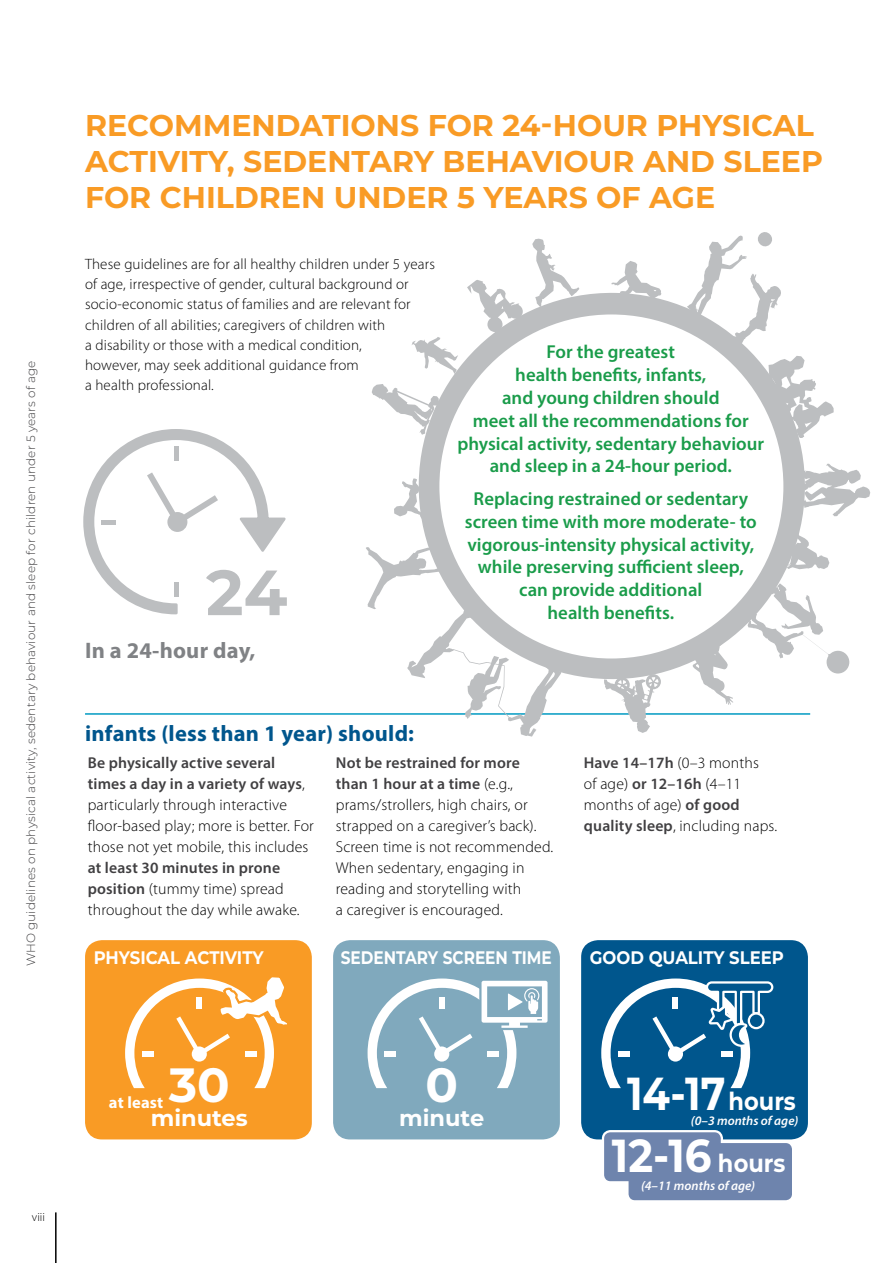
<style>
.page{position:relative;width:893px;height:1263px;background:#fff}
.page>*{position:absolute;margin:0;border:0;box-sizing:border-box;transform-origin:0 0}
.t1{font:700 63.75px "Montserrat";color:#bcbec0}
.t2{font:700 48px "Montserrat";color:#fff}
.t3{font:700 46.2px "Montserrat";color:#fff;scale:.91 1}
.t4{font:700 46.2px "Montserrat";color:#fff;scale:.86 1}
.t5{font:700 30px/36px "Montserrat";color:#f99b25}
.t6{font:700 22.5px "Myriad Pro";letter-spacing:.01em;color:#00568d}
.t7{font:700 22.5px "Myriad Pro";letter-spacing:.01em;color:#808285}
.t8{font:700 22.5px "Montserrat";color:#fff}
.t9{font:600 18.75px/22.8px "Myriad Pro";color:#1a9c4a;text-align:center}
.t10{font:700 18.15px "Montserrat";color:#fff;scale:.91 1}
.t11{font:700 18.15px "Montserrat";color:#fff;scale:.85 1}
.t12{font:700 16.5px "Myriad Pro";letter-spacing:.01em;color:#fff}
.t13{font:300 15.75px/21px "Myriad Pro";letter-spacing:.01em;color:#000}
.t14{font:300 15px/20.2px "Myriad Pro";letter-spacing:.01em;color:#000}
.t15{font:italic 600 12.9px "Myriad Pro";color:#fff}
.t16{font:300 12px "Montserrat";letter-spacing:.01em;color:#414042}
.t17{font:300 12px "Myriad Pro";color:#000}
.s1{font-weight:600;color:#414042}
.s2{font-size:24.75px}
</style>
<div class="page">
<div style="left:333px;top:940px;width:227px;height:199px;background:#80a9bd;border-radius:17px"></div>
<div style="left:581px;top:940px;width:227px;height:199px;background:#00568d;border-radius:17px"></div>
<div style="left:85px;top:940px;width:227px;height:199px;background:#f99b25;border-radius:17px"></div>
<svg style="left:601px;top:1130px;width:193px;height:71px"></svg>
<svg style="left:83px;top:429px;width:203px;height:186px"></svg>
<div style="left:174px;top:583px;width:5px;height:14px;background:#bcbec0"></div>
<hr style="left:85px;top:713px;width:725px;height:2px;background:#009ac2">
<svg style="left:125px;top:977px;width:162px;height:111px"></svg>
<svg style="left:368px;top:978px;width:180px;height:110px"></svg>
<svg style="left:601px;top:978px;width:173px;height:110px"></svg>
<svg style="left:749px;top:1013px;width:14px;height:15px"></svg>
<div style="left:748px;top:1012px;width:17px;height:17px;border:2px solid #fff;border-radius:50%"></div>
<svg style="left:419px;top:293px;width:385px;height:386px;fill:#bcbec0"></svg>
<svg style="left:394px;top:478px;width:28px;height:41px"></svg>
<svg style="left:787px;top:531px;width:42px;height:38px"></svg>
<svg style="left:611px;top:261px;width:50px;height:37px"></svg>
<svg style="left:693px;top:642px;width:40px;height:63px"></svg>
<svg style="left:532px;top:239px;width:47px;height:68px"></svg>
<svg style="left:412px;top:337px;width:46px;height:37px"></svg>
<svg style="left:768px;top:356px;width:66px;height:82px"></svg>
<svg style="left:801px;top:464px;width:69px;height:52px"></svg>
<svg style="left:372px;top:384px;width:67px;height:51px"></svg>
<svg style="left:366px;top:547px;width:195px;height:190px"></svg>
<svg style="left:748px;top:583px;width:101px;height:91px"></svg>
<svg style="left:604px;top:674px;width:57px;height:59px"></svg>
<svg style="left:467px;top:280px;width:56px;height:52px"></svg>
<svg style="left:687px;top:232px;width:94px;height:112px"></svg>
<div style="left:439px;top:314px;width:344px;height:344px;background:#fff;border-radius:50%"></div>
<hr style="left:55px;top:1212px;width:2px;height:51px;background:#000">
<p class="t16" style="left:23px;top:966px;width:607px;rotate:-90deg">WHO guidelines on physical activity, sedentary behaviour and sleep for children under 5 years of age</p>
<p class="t17" style="left:32px;top:1210px;width:14px">viii</p>
<h3 class="t5" style="left:85px;top:106px;width:739px">RECOMMENDATIONS FOR 24-HOUR PHYSICAL<br>ACTIVITY, SEDENTARY BEHAVIOUR AND SLEEP<br>FOR CHILDREN UNDER 5 YEARS OF AGE</h3>
<p class="t14" style="left:85px;top:254px;width:351px">These guidelines are for all healthy children under 5 years of age, irrespective of gender, cultural background or socio-economic status of families and are relevant for children of all abilities; caregivers of children with<br>a disability or those with a medical condition,<br>however, may seek additional guidance from<br>a health professional.</p>
<h1 class="t1" style="left:206px;top:546px;width:83px">24</h1>
<h3 class="t7" style="left:85px;top:636px;width:172px">In a 24-hour day,</h3>
<p class="t9" style="left:457px;top:340px;width:308px">For the greatest<br>health benefits, infants,<br>and young children should<br>meet all the recommendations for physical activity, sedentary behaviour and sleep in a 24-hour period.</p>
<p class="t9" style="left:465px;top:487px;width:293px">Replacing restrained or sedentary screen time with more moderate- to vigorous-intensity physical activity, while preserving sufficient sleep, can provide additional<br>health benefits.</p>
<h3 class="t6" style="left:85px;top:718px;width:331px">infants (less than 1 year) should:</h3>
<p class="t13" style="left:88px;top:752px;width:228px"><span class="s1">Be physically active several times a day in a variety of ways</span>, particularly through interactive floor-based play; more is better. For those not yet mobile, this includes</p>
<p class="t13" style="left:88px;top:857px;width:213px"><span class="s1">at least 30 minutes in prone position</span> (tummy time) spread throughout the day while awake.</p>
<p class="t13" style="left:336px;top:752px;width:219px"><span class="s1">Not be restrained for more than 1 hour at a time</span> (e.g., prams/strollers, high chairs, or strapped on a caregiver’s back).<br>Screen time is not recommended.<br>When sedentary, engaging in reading and storytelling with<br>a caregiver is encouraged.</p>
<p class="t13" style="left:584px;top:752px;width:195px"><span class="s1">Have 14–17h</span> (0–3 months<br>of age) <span class="s1">or 12–16h</span> (4–11 months of age) <span class="s1">of good quality sleep</span>, including naps.</p>
<p class="t10" style="left:94px;top:944px;width:188px">PHYSICAL ACTIVITY</p>
<p class="t11" style="left:341px;top:944px;width:250px">SEDENTARY SCREEN TIME</p>
<p class="t10" style="left:590px;top:944px;width:215px">GOOD QUALITY SLEEP</p>
<h2 class="t2" style="left:169px;top:1051px;width:63px">30</h2>
<h3 class="t8" style="left:151px;top:1102px;width:98px">minutes</h3>
<p class="t12" style="left:109px;top:1091px;width:56px">at least</p>
<h2 class="t2" style="left:425px;top:1051px;width:34px">0</h2>
<h3 class="t8" style="left:399px;top:1102px;width:86px">minute</h3>
<h3 class="t4" style="left:627px;top:1060px;width:198px">14-17<span class="s2">hours</span></h3>
<p class="t15" style="left:691px;top:1112px;width:109px">(0–3 months of age)</p>
<h3 class="t3" style="left:612px;top:1122px;width:192px">12-16 <span class="s2">hours</span></h3>
<p class="t15" style="left:641px;top:1177px;width:116px">(4–11 months of age)</p>
</div>
